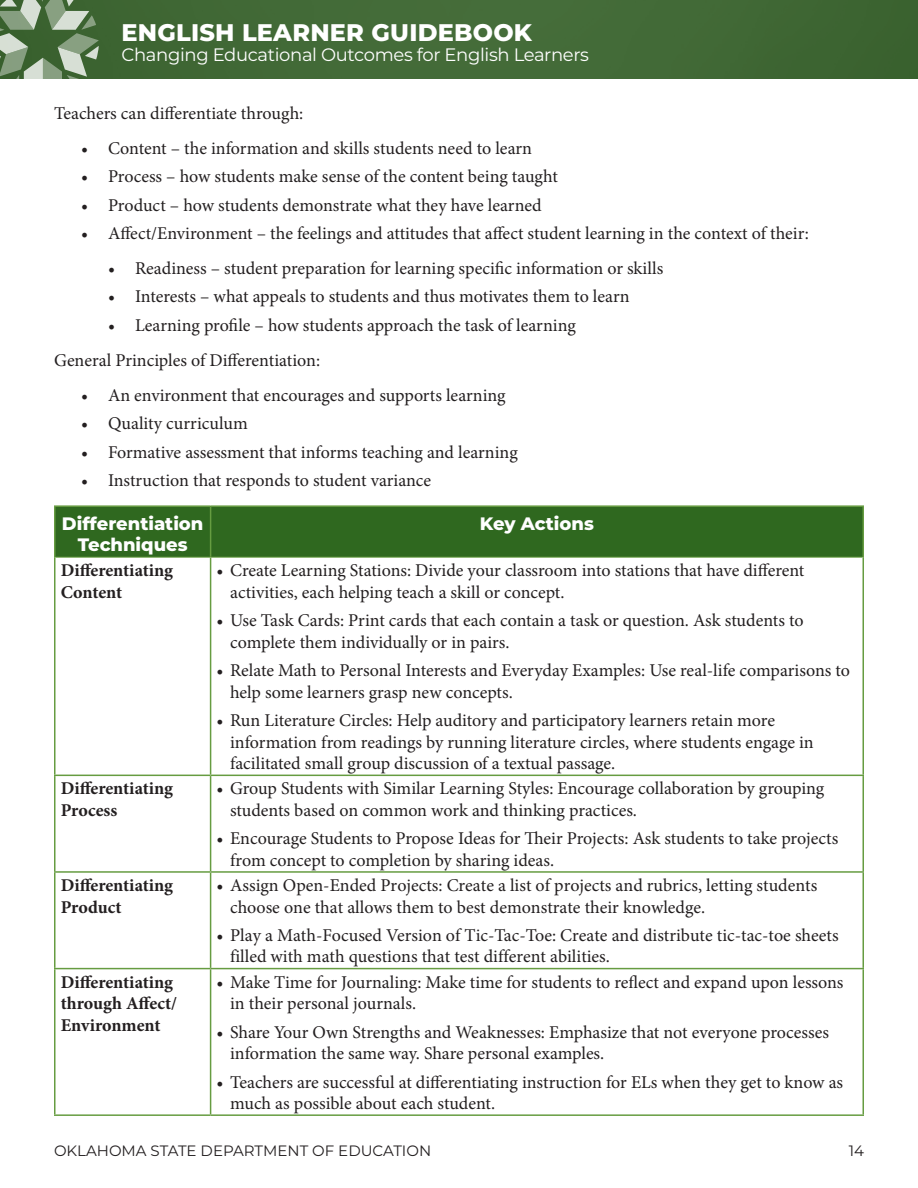
<style>
.page{position:relative;width:918px;height:1188px;background:#fff}
.page>*{position:absolute;margin:0;border:0;box-sizing:border-box;transform-origin:0 0}
.t1{font:800 24px "Montserrat";letter-spacing:.01em;color:#fff}
.Body_Text{font:18px/21.6px "Minion Pro";color:#231f20}
.Body_Text-2{font:700 18px/21.6px "Minion Pro";letter-spacing:-.005em;color:#231f20}
.t2{font:18px "Montserrat";letter-spacing:-.02em;color:#fff}
.Table_Header{font:800 18px/21.6px "Montserrat";color:#fff;text-align:center}
.t3{font:15px "Montserrat";color:#231f20}
</style>
<div class="page">
<div style="left:0;top:0;width:918px;height:79px;background:#426a37"></div>
<svg style="left:0;top:0;width:99px;height:79px"></svg>
<div style="left:56px;top:507px;width:806px;height:50px;background:#2f681f"></div>
<svg style="left:56px;top:558px;width:806px;height:556px"></svg>
<hr style="left:54px;top:505px;width:157px;height:2px;background:#669c41">
<hr style="left:54px;top:507px;width:2px;height:50px;background:#669c41">
<hr style="left:211px;top:505px;width:653px;height:2px;background:#669c41">
<hr style="left:210px;top:507px;width:1px;height:50px;background:#669c41">
<hr style="left:862px;top:507px;width:2px;height:50px;background:#669c41">
<hr style="left:56px;top:557px;width:155px;height:1px;background:#669c41">
<hr style="left:211px;top:557px;width:651px;height:1px;background:#669c41">
<hr style="left:54px;top:557px;width:2px;height:218px;background:#669c41">
<hr style="left:210px;top:558px;width:1px;height:217px;background:#669c41">
<hr style="left:862px;top:557px;width:2px;height:218px;background:#669c41">
<hr style="left:54px;top:775px;width:157px;height:1px;background:#669c41">
<hr style="left:54px;top:776px;width:2px;height:95px;background:#669c41">
<hr style="left:211px;top:775px;width:653px;height:1px;background:#669c41">
<hr style="left:210px;top:776px;width:1px;height:95px;background:#669c41">
<hr style="left:862px;top:776px;width:2px;height:95px;background:#669c41">
<hr style="left:54px;top:871px;width:157px;height:2px;background:#669c41">
<hr style="left:54px;top:873px;width:2px;height:95px;background:#669c41">
<hr style="left:211px;top:871px;width:653px;height:2px;background:#669c41">
<hr style="left:210px;top:873px;width:1px;height:95px;background:#669c41">
<hr style="left:862px;top:873px;width:2px;height:95px;background:#669c41">
<hr style="left:54px;top:968px;width:157px;height:1px;background:#669c41">
<hr style="left:54px;top:969px;width:2px;height:145px;background:#669c41">
<hr style="left:211px;top:968px;width:653px;height:1px;background:#669c41">
<hr style="left:210px;top:969px;width:1px;height:145px;background:#669c41">
<hr style="left:862px;top:969px;width:2px;height:145px;background:#669c41">
<hr style="left:54px;top:1114px;width:157px;height:2px;background:#669c41">
<hr style="left:211px;top:1114px;width:653px;height:2px;background:#669c41">
<h1 class="t1" style="left:122px;top:15px;width:412px">ENGLISH LEARNER GUIDEBOOK</h1>
<p class="t2" style="left:122px;top:42px;width:469px">Changing Educational Outcomes for English Learners</p>
<p class="Body_Text" style="left:54px;top:102px;width:251px">Teachers can differentiate through:</p>
<p class="Body_Text" style="left:81px;top:137px;width:453px">• Content – the information and skills students need to learn</p>
<p class="Body_Text" style="left:81px;top:166px;width:478px">• Process – how students make sense of the content being taught</p>
<p class="Body_Text" style="left:81px;top:194px;width:462px">• Product – how students demonstrate what they have learned</p>
<p class="Body_Text" style="left:81px;top:222px;width:730px">• Affect/Environment – the feelings and attitudes that affect student learning in the context of their:</p>
<p class="Body_Text" style="left:108px;top:258px;width:557px">• Readiness – student preparation for learning specific information or skills</p>
<p class="Body_Text" style="left:108px;top:286px;width:523px">• Interests – what appeals to students and thus motivates them to learn</p>
<p class="Body_Text" style="left:108px;top:314px;width:469px">• Learning profile – how students approach the task of learning</p>
<p class="Body_Text" style="left:54px;top:349px;width:268px">General Principles of Differentiation:</p>
<p class="Body_Text" style="left:81px;top:384px;width:426px">• An environment that encourages and supports learning</p>
<p class="Body_Text" style="left:81px;top:413px;width:168px">• Quality curriculum</p>
<p class="Body_Text" style="left:81px;top:441px;width:438px">• Formative assessment that informs teaching and learning</p>
<p class="Body_Text" style="left:81px;top:469px;width:352px">• Instruction that responds to student variance</p>
<h3 class="Table_Header" style="left:62px;top:511px;width:143px">Differentiation<br>Techniques</h3>
<h3 class="Table_Header" style="left:480px;top:511px;width:116px">Key Actions</h3>
<p class="Body_Text-2" style="left:61px;top:560px;width:114px">Differentiating<br>Content</p>
<p class="Body_Text" style="left:230px;top:560px;width:576px;text-indent:-14px">• Create Learning Stations: Divide your classroom into stations that have different activities, each helping teach a skill or concept.</p>
<p class="Body_Text" style="left:230px;top:610px;width:575px;text-indent:-14px">• Use Task Cards: Print cards that each contain a task or question. Ask students to complete them individually or in pairs.</p>
<p class="Body_Text" style="left:230px;top:660px;width:621px;text-indent:-14px">• Relate Math to Personal Interests and Everyday Examples: Use real-life comparisons to help some learners grasp new concepts.</p>
<p class="Body_Text" style="left:230px;top:710px;width:585px;text-indent:-14px">• Run Literature Circles: Help auditory and participatory learners retain more information from readings by running literature circles, where students engage in facilitated small group discussion of a textual passage.</p>
<p class="Body_Text-2" style="left:61px;top:778px;width:114px">Differentiating<br>Process</p>
<p class="Body_Text" style="left:230px;top:778px;width:596px;text-indent:-14px">• Group Students with Similar Learning Styles: Encourage collaboration by grouping students based on common work and thinking practices.</p>
<p class="Body_Text" style="left:230px;top:828px;width:610px;text-indent:-14px">• Encourage Students to Propose Ideas for Their Projects: Ask students to take projects from concept to completion by sharing ideas.</p>
<p class="Body_Text-2" style="left:61px;top:874px;width:114px">Differentiating<br>Product</p>
<p class="Body_Text" style="left:230px;top:875px;width:589px;text-indent:-14px">• Assign Open-Ended Projects: Create a list of projects and rubrics, letting students choose one that allows them to best demonstrate their knowledge.</p>
<p class="Body_Text" style="left:230px;top:925px;width:610px;text-indent:-14px">• Play a Math-Focused Version of Tic-Tac-Toe: Create and distribute tic-tac-toe sheets filled with math questions that test different abilities.</p>
<p class="Body_Text-2" style="left:61px;top:971px;width:118px">Differentiating through Affect/<br>Environment</p>
<p class="Body_Text" style="left:230px;top:971px;width:615px;text-indent:-14px">• Make Time for Journaling: Make time for students to reflect and expand upon lessons in their personal journals.</p>
<p class="Body_Text" style="left:230px;top:1021px;width:600px;text-indent:-14px">• Share Your Own Strengths and Weaknesses: Emphasize that not everyone processes information the same way. Share personal examples.</p>
<p class="Body_Text" style="left:230px;top:1071px;width:615px;text-indent:-14px">• Teachers are successful at differentiating instruction for ELs when they get to know as much as possible about each student.</p>
<p class="t3" style="left:54px;top:1140px;width:379px">OKLAHOMA STATE DEPARTMENT OF EDUCATION</p>
<p class="t3" style="left:849px;top:1140px;width:17px">14</p>
</div>
